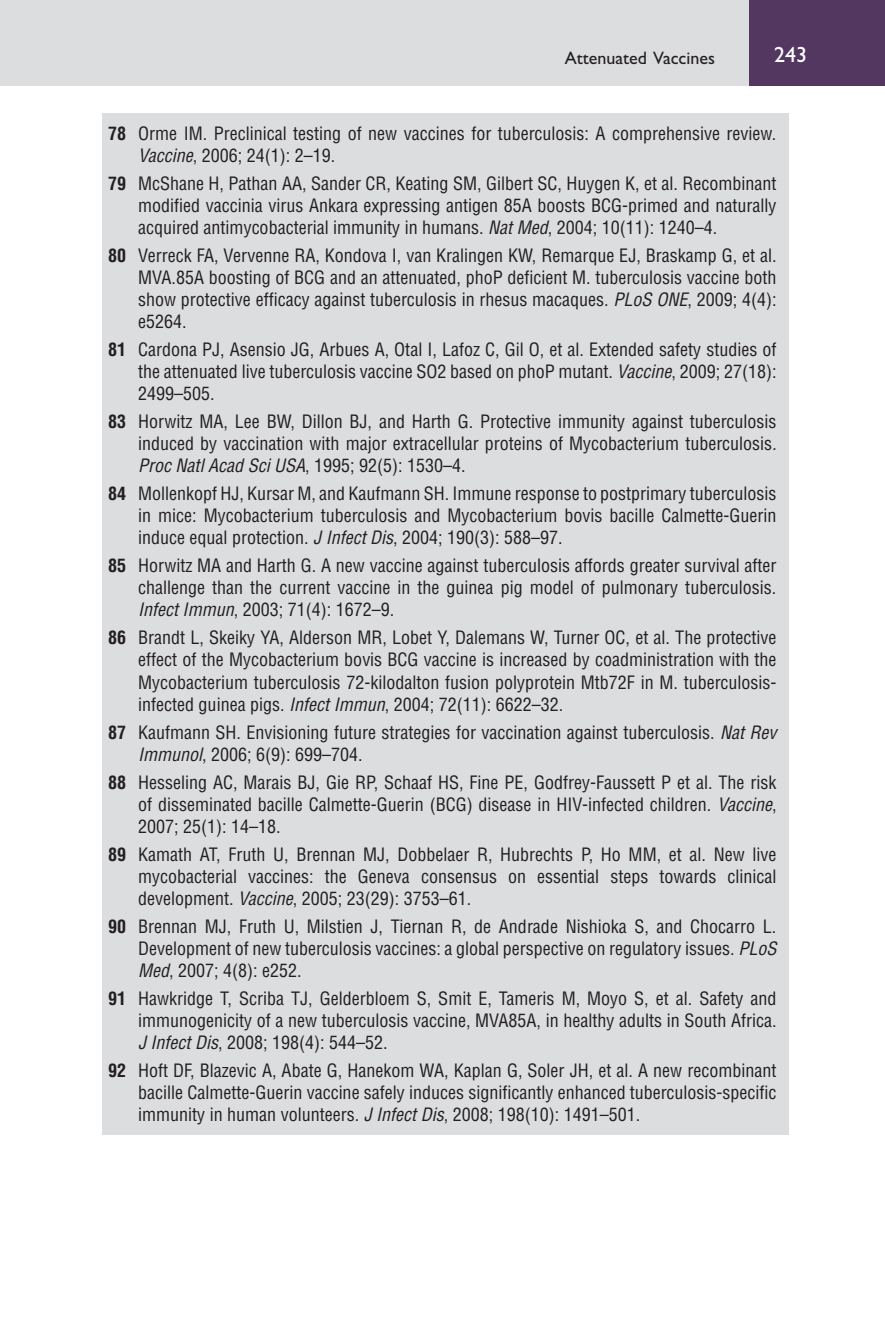
<style>
.page{position:relative;width:885px;height:1327px;background:#fff}
.page>*{position:absolute;margin:0;border:0;box-sizing:border-box;transform-origin:0 0}
.t1{font:22px "Gill Sans Std";color:#fff}
.t2{font:condensed 18px/22px "Helvetica LT Std";color:#231f20;text-align:justify}
.t3{font:18px "Gill Sans Std";color:#231f20}
.s1{font-weight:700}
.s2{font-style:italic}
</style>
<div class="page">
<div style="left:0;top:0;width:750px;height:86px;background:#dcdddf"></div>
<div style="left:748px;top:0;width:136px;height:86px;background:#533761"></div>
<div style="left:102px;top:113px;width:686px;height:1021px;background:#dcdddf"></div>
<p class="t3" style="left:565px;top:52px;width:151px">Attenuated Vaccines</p>
<p class="t1" style="left:774px;top:47px;width:34px">243</p>
<p class="t2" style="left:138px;top:124px;width:639px;text-indent:-30px"><span class="s1">78</span> Orme IM. Preclinical testing of new vaccines for tuberculosis: A comprehensive review.<br><span class="s2">Vaccine</span>, 2006; 24(1): 2–19.</p>
<p class="t2" style="left:138px;top:174px;width:639px;text-indent:-30px"><span class="s1">79</span> McShane H, Pathan AA, Sander CR, Keating SM, Gilbert SC, Huygen K, et al. Recombinant modified vaccinia virus Ankara expressing antigen 85A boosts BCG-primed and naturally acquired antimycobacterial immunity in humans. <span class="s2">Nat Med</span>, 2004; 10(11): 1240–4.</p>
<p class="t2" style="left:138px;top:246px;width:640px;text-indent:-30px"><span class="s1">80</span> Verreck FA, Vervenne RA, Kondova I, van Kralingen KW, Remarque EJ, Braskamp G, et al.<br>MVA.85A boosting of BCG and an attenuated, phoP deficient M. tuberculosis vaccine both show protective efficacy against tuberculosis in rhesus macaques. <span class="s2">PLoS ONE</span>, 2009; 4(4): e5264.</p>
<p class="t2" style="left:138px;top:340px;width:639px;text-indent:-30px"><span class="s1">81</span> Cardona PJ, Asensio JG, Arbues A, Otal I, Lafoz C, Gil O, et al. Extended safety studies of the attenuated live tuberculosis vaccine SO2 based on phoP mutant. <span class="s2">Vaccine</span>, 2009; 27(18):<br>2499–505.</p>
<p class="t2" style="left:138px;top:412px;width:640px;text-indent:-30px"><span class="s1">83</span> Horwitz MA, Lee BW, Dillon BJ, and Harth G. Protective immunity against tuberculosis induced by vaccination with major extracellular proteins of Mycobacterium tuberculosis<span class="s2">.<br>Proc Natl Acad Sci USA</span>, 1995; 92(5): 1530–4.</p>
<p class="t2" style="left:138px;top:484px;width:639px;text-indent:-30px"><span class="s1">84</span> Mollenkopf HJ, Kursar M, and Kaufmann SH. Immune response to postprimary tuberculosis in mice: Mycobacterium tuberculosis and Mycobacterium bovis bacille Calmette-Guerin induce equal protection. <span class="s2">J Infect Dis</span>, 2004; 190(3): 588–97.</p>
<p class="t2" style="left:138px;top:556px;width:640px;text-indent:-30px"><span class="s1">85</span> Horwitz MA and Harth G. A new vaccine against tuberculosis affords greater survival after challenge than the current vaccine in the guinea pig model of pulmonary tuberculosis.<br><span class="s2">Infect Immun</span>, 2003; 71(4): 1672–9.</p>
<p class="t2" style="left:138px;top:628px;width:640px;text-indent:-30px"><span class="s1">86</span> Brandt L, Skeiky YA, Alderson MR, Lobet Y, Dalemans W, Turner OC, et al. The protective effect of the Mycobacterium bovis BCG vaccine is increased by coadministration with the Mycobacterium tuberculosis 72-kilodalton fusion polyprotein Mtb72F in M. tuberculosis&shy;infected guinea pigs. <span class="s2">Infect Immun</span>, 2004; 72(11): 6622–32.</p>
<p class="t2" style="left:138px;top:722px;width:639px;text-indent:-30px"><span class="s1">87</span> Kaufmann SH. Envisioning future strategies for vaccination against tuberculosis. <span class="s2">Nat Rev<br>Immunol</span>, 2006; 6(9): 699–704.</p>
<p class="t2" style="left:138px;top:772px;width:639px;text-indent:-30px"><span class="s1">88</span> Hesseling AC, Marais BJ, Gie RP, Schaaf HS, Fine PE, Godfrey-Faussett P et al. The risk of disseminated bacille Calmette-Guerin (BCG) disease in HIV-infected children. <span class="s2">Vaccine</span>, 2007; 25(1): 14–18.</p>
<p class="t2" style="left:138px;top:844px;width:639px;text-indent:-30px"><span class="s1">89</span> Kamath AT, Fruth U, Brennan MJ, Dobbelaer R, Hubrechts P, Ho MM, et al. New live mycobacterial vaccines: the Geneva consensus on essential steps towards clinical development. <span class="s2">Vaccine</span>, 2005; 23(29): 3753–61.</p>
<p class="t2" style="left:138px;top:916px;width:639px;text-indent:-30px"><span class="s1">90</span> Brennan MJ, Fruth U, Milstien J, Tiernan R, de Andrade Nishioka S, and Chocarro L.<br>Development of new tuberculosis vaccines: a global perspective on regulatory issues. <span class="s2">PLoS Med</span>, 2007; 4(8): e252.</p>
<p class="t2" style="left:138px;top:988px;width:640px;text-indent:-30px"><span class="s1">91</span> Hawkridge T, Scriba TJ, Gelderbloem S, Smit E, Tameris M, Moyo S, et al. Safety and immunogenicity of a new tuberculosis vaccine, MVA85A, in healthy adults in South Africa.<br><span class="s2">J Infect Dis</span>, 2008; 198(4): 544–52.</p>
<p class="t2" style="left:138px;top:1060px;width:640px;text-indent:-30px"><span class="s1">92</span> Hoft DF, Blazevic A, Abate G, Hanekom WA, Kaplan G, Soler JH, et al. A new recombinant bacille Calmette-Guerin vaccine safely induces significantly enhanced tuberculosis-specific immunity in human volunteers. <span class="s2">J Infect Dis</span>, 2008; 198(10): 1491–501.</p>
</div>
